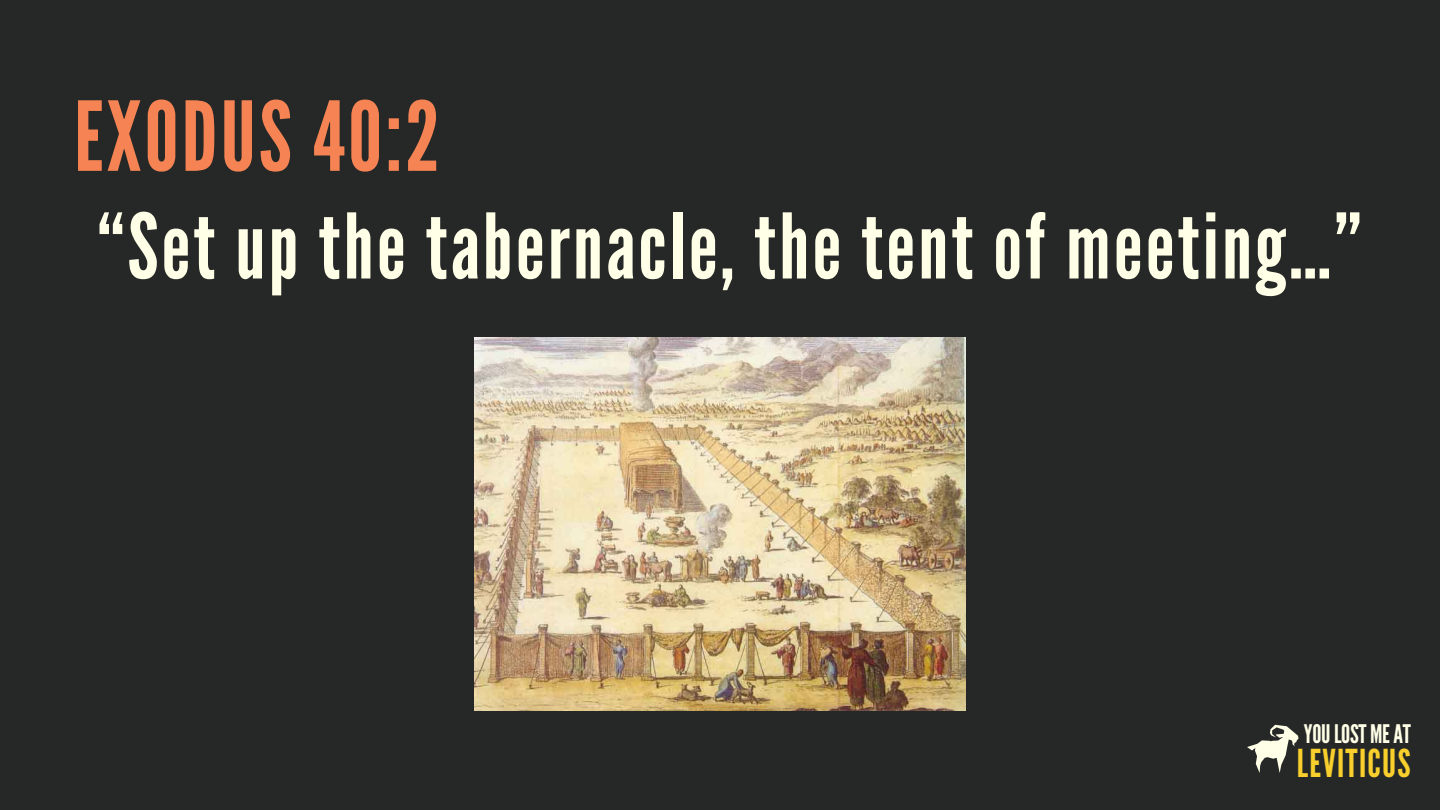
<style>
.page{position:relative;width:1440px;height:810px;background:#252827}
.page>*{position:absolute;margin:0;border:0;box-sizing:border-box;transform-origin:0 0}
.t1{font:96px "League Gothic";letter-spacing:.035em;color:#f58353}
.t2{font:90px "League Gothic";letter-spacing:.035em;color:#fffee6}
.t3{font:38.4px "League Gothic";letter-spacing:.035em;color:#f8cf2c}
.t4{font:25.6px "League Gothic";letter-spacing:-.01em;color:#fffee6}
</style>
<div class="page">
<svg style="left:1247px;top:725px;width:52px;height:48px"></svg>
<img style="left:475px;top:338px;width:490px;height:373px">
<p class="t1" style="left:74px;top:81px;width:367px">EXODUS 40:2</p>
<p class="t2" style="left:97px;top:194px;width:1266px">“Set up the tabernacle, the tent of meeting…”</p>
<p class="t4" style="left:1304px;top:719px;width:109px">YOULOST MEAT</p>
<p class="t3" style="left:1297px;top:741px;width:115px">LEVITICUS</p>
</div>
